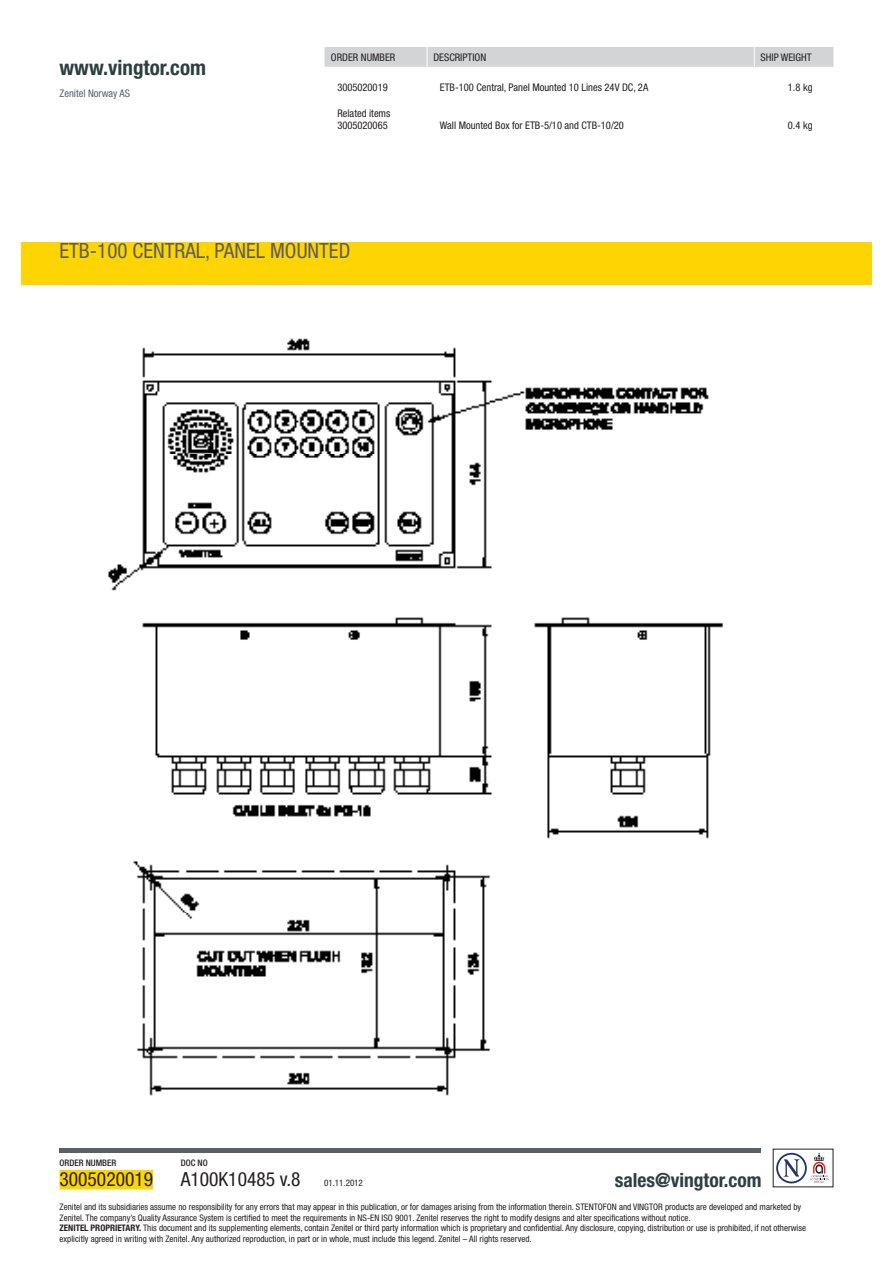
<style>
.page{position:relative;width:893px;height:1263px;background:#fff}
.page>*{position:absolute;margin:0;border:0;box-sizing:border-box;transform-origin:0 0}
.Heading_1_subline{font:condensed 21px "Helvetica Neue LT Std";color:#5b6064}
.t1{font:700 condensed 21px "Helvetica Neue LT Std";color:#2e3e41}
.Document_number{font:condensed 19.5px "Helvetica Neue LT Std";color:#231f20}
.t2{font:700 condensed 19.5px "Helvetica Neue LT Std";color:#2e3e41}
.Item_number{font:condensed 19.5px "Helvetica Neue LT Std";color:#231f20}
.Table{font:condensed 10.5px "Helvetica Neue LT Std";color:#231f20}
.t3{font:condensed 10.5px "Helvetica Neue LT Std";color:#5b6064}
.t4{font:condensed 9px/10.8px "Helvetica Neue LT Std";color:#231f20}
.t5{font:500 condensed 9px "Helvetica Neue LT Std";color:#231f20}
.s1{font-size:9px}
.s2{font-weight:700}
</style>
<div class="page">
<div style="left:21px;top:242px;width:851px;height:43px;background:#fed503"></div>
<hr style="left:60px;top:1149px;width:701px;height:4px;background:#5b6064">
<svg style="left:776px;top:1152px;width:53px;height:31px"></svg>
<div style="left:60px;top:1170px;width:93px;height:19px;background:#fed503"></div>
<div style="left:325px;top:47px;width:508px;height:20px;background:#d3d4d6"></div>
<img style="left:108px;top:338px;width:615px;height:758px">
<h1 class="t1" style="left:60px;top:54px;width:148px">www.vingtor.com</h1>
<p class="t3" style="left:60px;top:87px;width:72px">Zenitel Norway AS</p>
<p class="Table" style="left:331px;top:51px;width:66px">ORDER NUMBER</p>
<p class="Table" style="left:433px;top:51px;width:54px">DESCRIPTION</p>
<p class="Table" style="left:761px;top:51px;width:52px">SHIP WEIGHT</p>
<p class="Table" style="left:337px;top:81px;width:52px">3005020019</p>
<p class="Table" style="left:440px;top:81px;width:210px">ETB-100 Central, Panel Mounted 10 Lines 24V DC, 2A</p>
<p class="Table" style="left:788px;top:81px;width:26px">1.8 kg</p>
<p class="Table" style="left:337px;top:107px;width:55px">Related items</p>
<p class="Table" style="left:337px;top:119px;width:52px">3005020065</p>
<p class="Table" style="left:440px;top:119px;width:186px">Wall Mounted Box for ETB-5/10 and CTB-10/20</p>
<p class="Table" style="left:788px;top:119px;width:26px">0.4 kg</p>
<p class="Heading_1_subline" style="left:60px;top:239px;width:292px">ETB-100 CENTRAL, PANEL MOUNTED</p>
<p class="t5" style="left:60px;top:1157px;width:58px">ORDER NUMBER</p>
<p class="t5" style="left:181px;top:1157px;width:29px">DOC NO</p>
<p class="Item_number" style="left:60px;top:1168px;width:95px">3005020019</p>
<p class="Document_number" style="left:181px;top:1168px;width:184px">A100K10485 v.8 <span class="s1">01.11.2012</span></p>
<h2 class="t2" style="left:615px;top:1168px;width:148px">sales@vingtor.com</h2>
<p class="t4" style="left:60px;top:1201px;width:748px">Zenitel and its subsidiaries assume no responsibility for any errors that may appear in this publication, or for damages arising from the information therein. STENTOFON and VINGTOR products are developed and marketed by Zenitel. The company’s Quality Assurance System is certified to meet the requirements in NS-EN ISO 9001. Zenitel reserves the right to modify designs and alter specifications without notice.<br><span class="s2">ZENITEL PROPRIETARY.</span> This document and its supplementing elements, contain Zenitel or third party information which is proprietary and confidential. Any disclosure, copying, distribution or use is prohibited, if not otherwise explicitly agreed in writing with Zenitel. Any authorized reproduction, in part or in whole, must include this legend. Zenitel – All rights reserved.</p>
</div>
